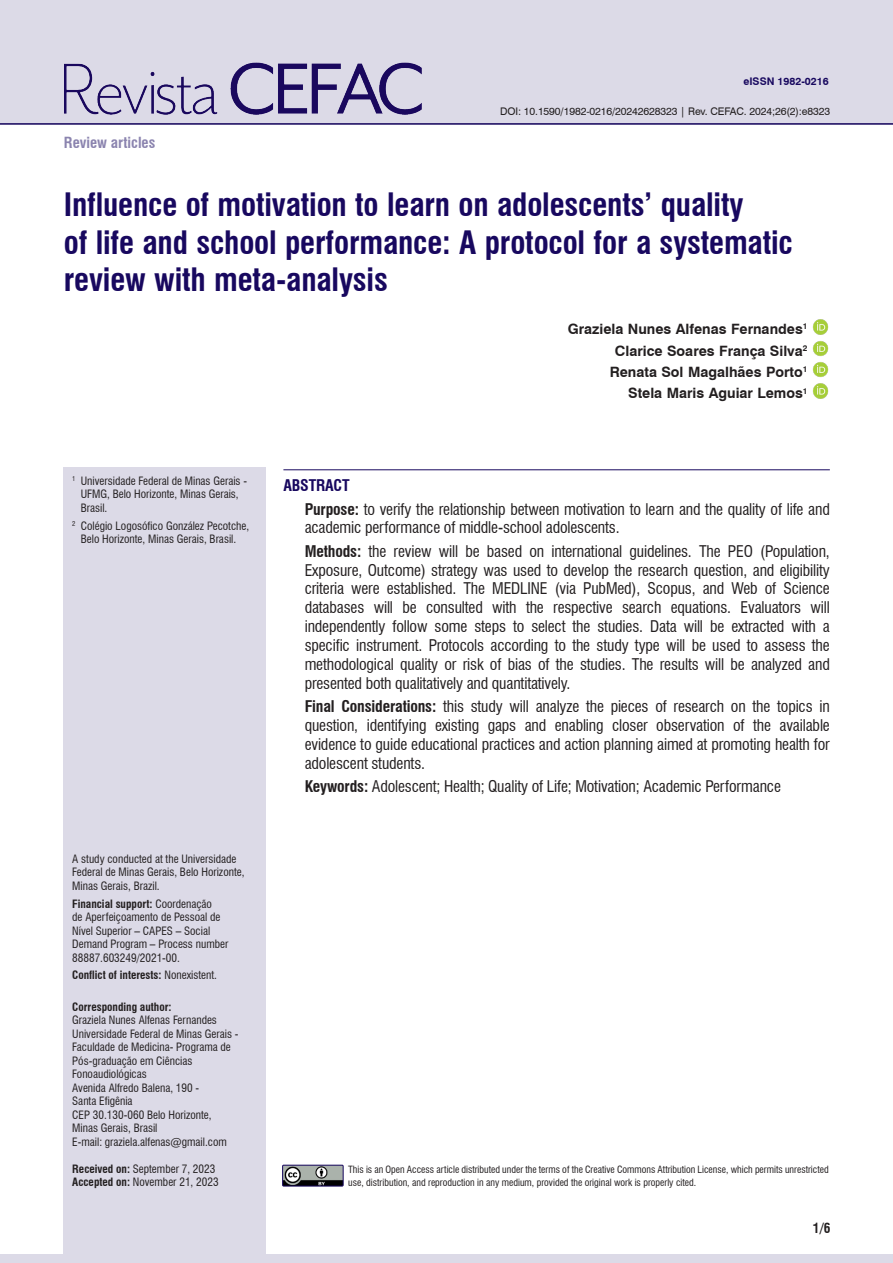
<style>
.page{position:relative;width:893px;height:1263px;background:#fff}
.page>*{position:absolute;margin:0;border:0;box-sizing:border-box;transform-origin:0 0}
.Titulo_só_inglês{font:700 condensed 31.5px/37.8px "Swiss 721 BT";letter-spacing:-.005em;color:#18085f}
.Resumo_só_ingles{font:condensed 15.75px/18.9px "Swiss 721 BT";letter-spacing:-.01em;color:#231f20;text-align:justify}
.Resumo_título_-_só_ingles{font:700 condensed 15.75px "Swiss 721 BT";letter-spacing:-.01em;color:#18085f}
.Tipo_de_artigo{font:700 condensed 15px "Swiss 721 BT";color:#8b84af}
.Autor{font:700 14.25px "Swiss 721 BT";color:#231f20}
.Cabeço_autor_esquerda-par{font:700 condensed 13.5px "Swiss 721 BT";color:#231f20}
.Endereço_correspondencia{font:condensed 11.25px/13.5px "Swiss 721 BT";color:#231f20}
.Notas_sem_paragrafo{font:condensed 11.25px/13.5px "Swiss 721 BT";color:#231f20}
.Notas{font:condensed 11.25px/13.5px "Swiss 721 BT";color:#231f20}
.Notas_sem_paragrafo-2{font:700 condensed 11.25px "Swiss 721 BT";color:#231f20}
.Endereço_correspondencia-2{font:700 condensed 11.25px "Swiss 721 BT";color:#231f20}
.Legenda_b_direito-impar{font:10.5px "Swiss 721 BT";letter-spacing:-.01em;color:#231f20}
.Legenda_b_esquerdo-par{font:700 10.5px "Swiss 721 BT";color:#18085f}
.Notas-2{font:condensed 9.75px/13.5px "Swiss 721 BT";color:#231f20}
.s1{font-weight:700}
.s2{font-weight:400}
</style>
<div class="page">
<div style="left:64px;top:468px;width:202px;height:795px;background:#dcdae7"></div>
<img style="left:813px;top:319px;width:16px;height:16px">
<img style="left:812px;top:341px;width:17px;height:15px">
<img style="left:812px;top:362px;width:17px;height:15px">
<img style="left:813px;top:383px;width:16px;height:16px">
<hr style="left:283px;top:469px;width:547px;height:1px;background:#18085f">
<div style="left:0;top:0;width:893px;height:125px;background:#dcdae7"></div>
<img style="left:65px;top:63px;width:357px;height:51px">
<img style="left:284px;top:1167px;width:58px;height:17px">
<div style="left:282px;top:1165px;width:62px;height:21px;border:1px solid #18085f"></div>
<div style="left:0;top:1254px;width:893px;height:9px;background:#dcdae7"></div>
<p class="Legenda_b_esquerdo-par" style="left:743px;top:74px;width:87px">eISSN 1982-0216</p>
<p class="Tipo_de_artigo" style="left:64px;top:133px;width:93px">Review articles</p>
<p class="Legenda_b_direito-impar" style="left:500px;top:104px;width:332px">DOI: 10.1590/1982-0216/20242628323 | Rev. CEFAC. 2024;26(2):e8323</p>
<p class="Titulo_só_inglês" style="left:64px;top:186px;width:731px">Influence of motivation to learn on adolescents’ quality<br>of life and school performance: A protocol for a systematic review with meta-analysis</p>
<p class="Autor" style="left:568px;top:319px;width:241px">Graziela Nunes Alfenas Fernandes<sup>1</sup></p>
<p class="Autor" style="left:615px;top:341px;width:194px">Clarice Soares França Silva<sup>2</sup></p>
<p class="Autor" style="left:610px;top:362px;width:199px">Renata Sol Magalhães Porto<sup>1</sup></p>
<p class="Autor" style="left:628px;top:383px;width:181px">Stela Maris Aguiar Lemos<sup>1</sup></p>
<p class="Notas" style="left:81px;top:474px;width:168px;text-indent:-9px"><sup>1</sup> Universidade Federal de Minas Gerais -<br>UFMG, Belo Horizonte, Minas Gerais,<br>Brasil.</p>
<p class="Notas" style="left:72px;top:519px;width:178px;text-align:center"><sup>2</sup> Colégio Logosófico González Pecotche,<br>Belo Horizonte, Minas Gerais, Brasil.</p>
<p class="Notas_sem_paragrafo" style="left:72px;top:852px;width:174px">A study conducted at the Universidade<br>Federal de Minas Gerais, Belo Horizonte,<br>Minas Gerais, Brazil.</p>
<p class="Notas_sem_paragrafo" style="left:72px;top:897px;width:158px"><span class="s1">Financial support:</span> Coordenação<br>de Aperfeiçoamento de Pessoal de<br>Nível Superior – CAPES – Social<br>Demand Program – Process number<br>88887.603249/2021-00.</p>
<p class="Notas_sem_paragrafo-2" style="left:72px;top:968px;width:146px">Conflict of interests: <span class="s2">Nonexistent.</span></p>
<p class="Endereço_correspondencia-2" style="left:72px;top:1000px;width:101px">Corresponding author:</p>
<p class="Endereço_correspondencia" style="left:72px;top:1013px;width:146px">Graziela Nunes Alfenas Fernandes</p>
<p class="Endereço_correspondencia" style="left:72px;top:1027px;width:168px">Universidade Federal de Minas Gerais -<br>Faculdade de Medicina- Programa de<br>Pós-graduação em Ciências<br>Fonoaudiológicas</p>
<p class="Endereço_correspondencia" style="left:72px;top:1081px;width:129px">Avenida Alfredo Balena, 190 -<br>Santa Efigênia</p>
<p class="Endereço_correspondencia" style="left:72px;top:1108px;width:141px">CEP 30.130-060 Belo Horizonte,<br>Minas Gerais, Brasil</p>
<p class="Endereço_correspondencia" style="left:72px;top:1135px;width:156px">E-mail: graziela.alfenas@gmail.com</p>
<p class="Endereço_correspondencia" style="left:72px;top:1162px;width:145px"><span class="s1">Received on:</span> September 7, 2023</p>
<p class="Endereço_correspondencia" style="left:72px;top:1175px;width:148px"><span class="s1">Accepted on:</span> November 21, 2023</p>
<p class="Resumo_título_-_só_ingles" style="left:283px;top:476px;width:68px">ABSTRACT</p>
<p class="Resumo_só_ingles" style="left:305px;top:499px;width:527px"><span class="s1">Purpose:</span> to verify the relationship between motivation to learn and the quality of life and academic performance of middle-school adolescents.</p>
<p class="Resumo_só_ingles" style="left:305px;top:541px;width:527px"><span class="s1">Methods:</span> the review will be based on international guidelines. The PEO (Population, Exposure, Outcome) strategy was used to develop the research question, and eligibility criteria were established. The MEDLINE (via PubMed), Scopus, and Web of Science databases will be consulted with the respective search equations. Evaluators will independently follow some steps to select the studies. Data will be extracted with a specific instrument. Protocols according to the study type will be used to assess the methodological quality or risk of bias of the studies. The results will be analyzed and presented both qualitatively and quantitatively.</p>
<p class="Resumo_só_ingles" style="left:305px;top:697px;width:527px"><span class="s1">Final Considerations:</span> this study will analyze the pieces of research on the topics in question, identifying existing gaps and enabling closer observation of the available evidence to guide educational practices and action planning aimed at promoting health for adolescent students.</p>
<p class="Resumo_só_ingles" style="left:305px;top:777px;width:478px"><span class="s1">Keywords:</span> Adolescent; Health; Quality of Life; Motivation; Academic Performance</p>
<p class="Notas-2" style="left:348px;top:1163px;width:482px">This is an Open Access article distributed under the terms of the Creative Commons Attribution License, which permits unrestricted use, distribution, and reproduction in any medium, provided the original work is properly cited.</p>
<p class="Cabeço_autor_esquerda-par" style="left:813px;top:1219px;width:19px">1/6</p>
</div>
